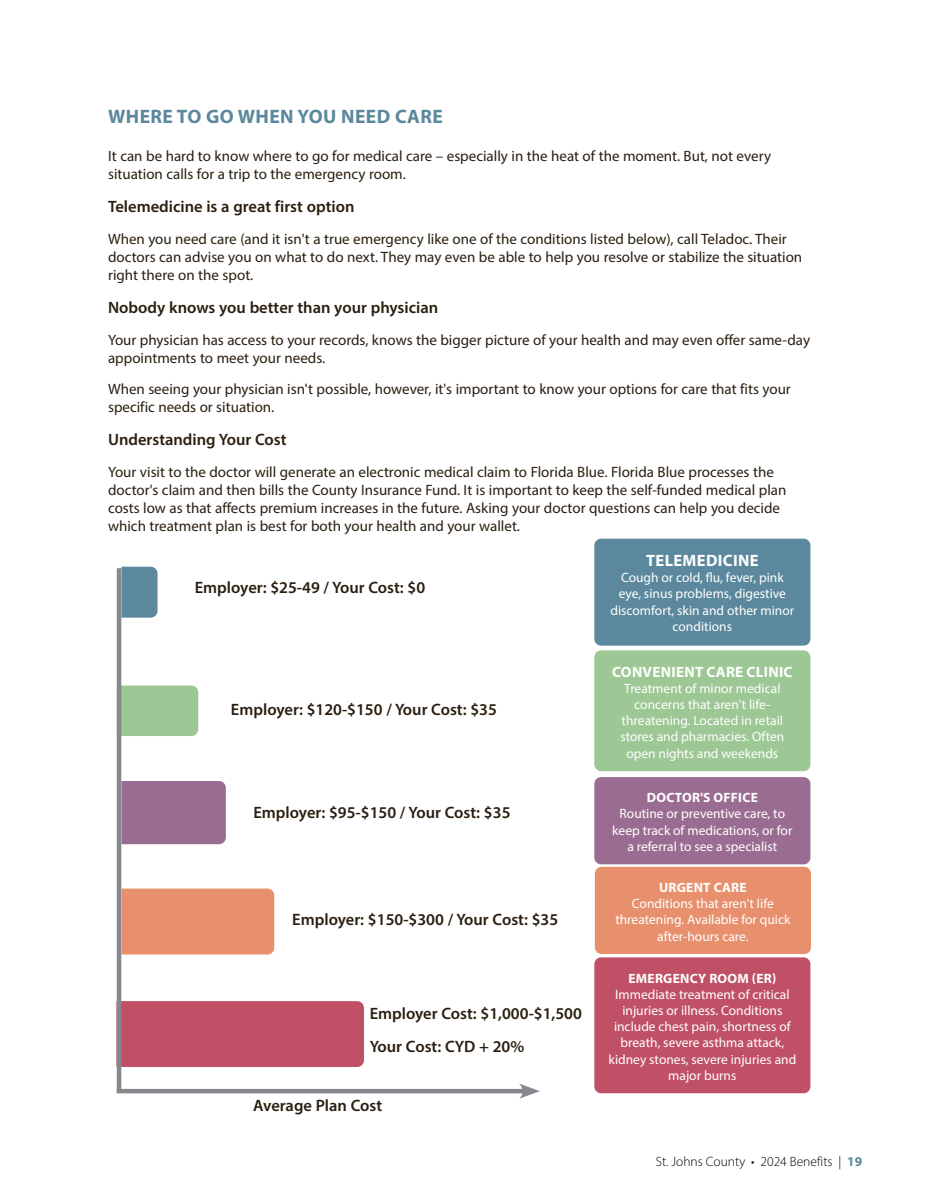
<style>
.page{position:relative;width:932px;height:1202px;background:#fff}
.page>*{position:absolute;margin:0;border:0;box-sizing:border-box;transform-origin:0 0}
.t1{font:700 19.5px "Myriad Pro";letter-spacing:.02em;color:#5b889c}
.t2{font:600 16.5px/33.3px "Myriad Pro";color:#2a1e10}
.t3{font:700 16.5px "Myriad Pro";letter-spacing:.02em;color:#fff}
.t4{font:15px/18px "Myriad Pro";color:#2a1e10}
.t5{font:700 15px "Myriad Pro";letter-spacing:.02em;color:#fff}
.t6{font:13.5px/16.2px "Myriad Pro";color:#fff;text-align:center}
.t7{font:700 13.5px "Myriad Pro";letter-spacing:.02em;color:#fff}
.t8{font:300 13.5px "Myriad Pro";color:#000}
.s1{font-weight:700;color:#5b889c}
</style>
<div class="page">
<div style="left:121px;top:685px;width:77px;height:51px;background:#9dc794"></div>
<div style="left:121px;top:781px;width:105px;height:63px;background:#9b6c91"></div>
<div style="left:121px;top:888px;width:153px;height:66px;background:#e8906d"></div>
<div style="left:116px;top:1001px;width:248px;height:66px;background:#c05065"></div>
<div style="left:121px;top:566px;width:36px;height:51px;background:#5b889c"></div>
<hr style="left:117px;top:568px;width:4px;height:521px;background:#87878e">
<div style="left:117px;top:1088px;width:410px;height:5px;background:#87878e"></div>
<svg style="left:519px;top:1083px;width:21px;height:15px"></svg>
<div style="left:594px;top:538px;width:216px;height:107px;background:#5b889c;border-radius:7px"></div>
<div style="left:594px;top:650px;width:216px;height:121px;background:#9dc794;border-radius:7px"></div>
<div style="left:594px;top:777px;width:216px;height:87px;background:#9b6c91;border-radius:7px"></div>
<div style="left:595px;top:866px;width:216px;height:88px;background:#e8906d;border-radius:7px"></div>
<div style="left:594px;top:957px;width:216px;height:136px;background:#c05065;border-radius:7px"></div>
<h1 class="t1" style="left:108px;top:103px;width:336px">WHERE TO GO WHEN YOU NEED CARE</h1>
<p class="t4" style="left:108px;top:147px;width:664px">It can be hard to know where to go for medical care – especially in the heat of the moment. But, not every situation calls for a trip to the emergency room.</p>
<p class="t2" style="left:108px;top:190px;width:248px">Telemedicine is a great first option</p>
<p class="t4" style="left:108px;top:229px;width:695px">When you need care (and it isn't a true emergency like one of the conditions listed below), call Teladoc. Their doctors can advise you on what to do next. They may even be able to help you resolve or stabilize the situation right there on the spot.</p>
<p class="t2" style="left:108px;top:290px;width:331px">Nobody knows you better than your physician</p>
<p class="t4" style="left:108px;top:330px;width:703px">Your physician has access to your records, knows the bigger picture of your health and may even offer same-day appointments to meet your needs.</p>
<p class="t4" style="left:108px;top:380px;width:684px">When seeing your physician isn't possible, however, it's important to know your options for care that fits your specific needs or situation.</p>
<p class="t2" style="left:108px;top:423px;width:180px">Understanding Your Cost</p>
<p class="t4" style="left:108px;top:463px;width:680px">Your visit to the doctor will generate an electronic medical claim to Florida Blue. Florida Blue processes the doctor's claim and then bills the County Insurance Fund. It is important to keep the self-funded medical plan costs low as that affects premium increases in the future. Asking your doctor questions can help you decide which treatment plan is best for both your health and your wallet.</p>
<p class="t2" style="left:195px;top:570px;width:232px">Employer: $25-49 / Your Cost: $0</p>
<p class="t2" style="left:231px;top:692px;width:267px">Employer: $120-$150 / Your Cost: $35</p>
<p class="t2" style="left:253px;top:795px;width:258px">Employer: $95-$150 / Your Cost: $35</p>
<p class="t2" style="left:292px;top:902px;width:267px">Employer: $150-$300 / Your Cost: $35</p>
<p class="t2" style="left:369px;top:996px;width:214px">Employer Cost: $1,000-$1,500<br>Your Cost: CYD + 20%</p>
<p class="t2" style="left:253px;top:1088px;width:130px">Average Plan Cost</p>
<p class="t3" style="left:646px;top:549px;width:114px">TELEMEDICINE</p>
<p class="t6" style="left:610px;top:569px;width:185px">Cough or cold, flu, fever, pink eye, sinus problems, digestive discomfort, skin and other minor conditions</p>
<p class="t5" style="left:612px;top:662px;width:182px">CONVENIENT CARE CLINIC</p>
<p class="t6" style="left:620px;top:680px;width:165px">Treatment of minor medical concerns that aren't life&shy;threatening. Located in retail stores and pharmacies. Often open nights and weekends</p>
<p class="t7" style="left:646px;top:789px;width:113px">DOCTOR'S OFFICE</p>
<p class="t6" style="left:612px;top:805px;width:182px">Routine or preventive care, to keep track of medications, or for a referral to see a specialist</p>
<p class="t7" style="left:659px;top:878px;width:89px">URGENT CARE</p>
<p class="t6" style="left:615px;top:895px;width:177px">Conditions that aren't life threatening. Available for quick after-hours care.</p>
<p class="t7" style="left:628px;top:969px;width:149px">EMERGENCY ROOM (ER)</p>
<p class="t6" style="left:608px;top:985px;width:189px">Immediate treatment of critical injuries or illness. Conditions include chest pain, shortness of breath, severe asthma attack, kidney stones, severe injuries and major burns</p>
<p class="t8" style="left:655px;top:1153px;width:208px">St. Johns County • 2024 Benefits | <span class="s1">19</span></p>
</div>
